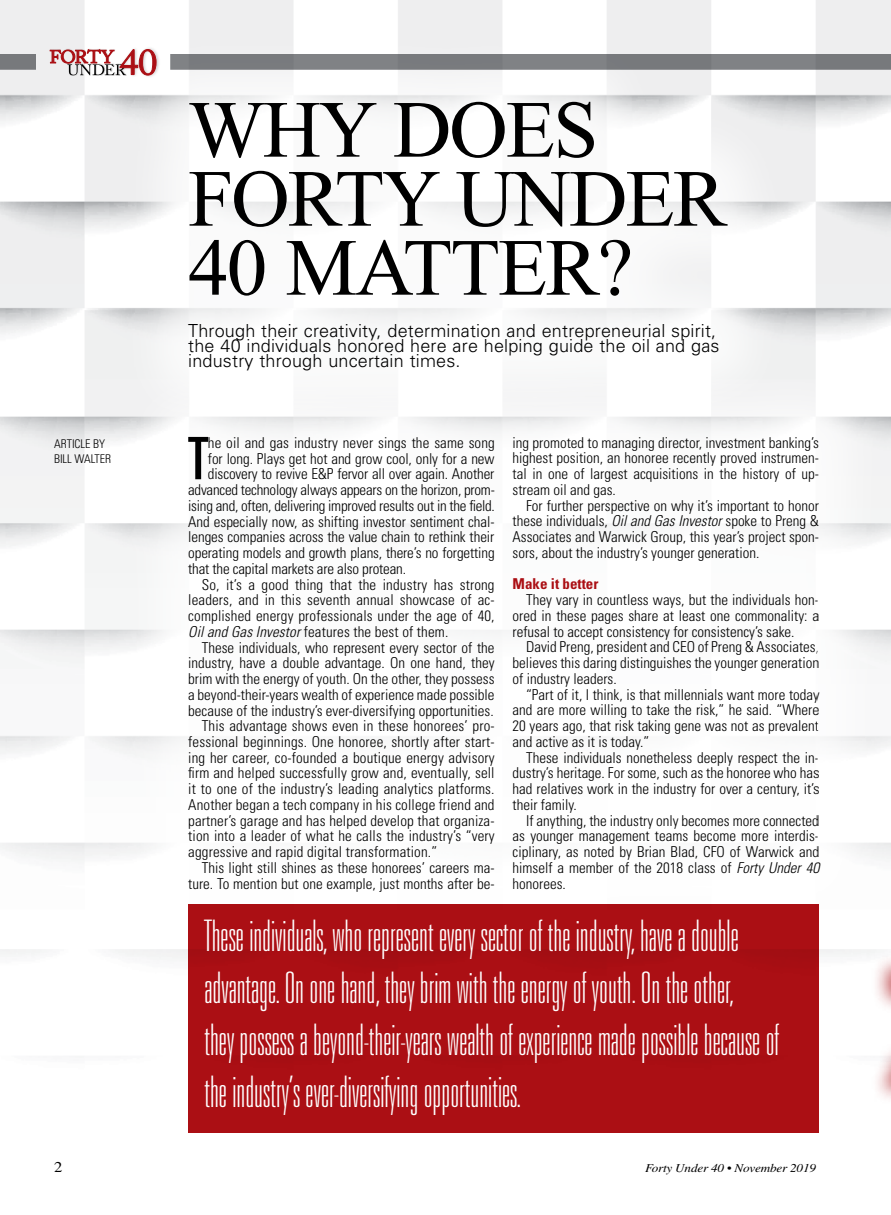
<style>
.page{position:relative;width:891px;height:1215px;background:#fff}
.page>*{position:absolute;margin:0;border:0;box-sizing:border-box;transform-origin:0 0}
.t1{font:81px/69px "Times New Roman";letter-spacing:-.025em;color:#000}
.t2{font:ultra-condensed 58.65px "Univers";color:#000}
.t3{font:100 ultra-condensed 43.5px/52.2px "Univers";color:#fff}
.t4{font:300 18px/15px "Univers";letter-spacing:.01em;color:#000}
.t5{font:300 condensed 15px/15.8px "Univers";color:#000;text-align:justify}
.t6{font:700 condensed 15px "Univers";color:#ab0f14}
.t7{font:15px "Times LT Std";color:#000;scale:1.1 1}
.t8{font:italic 12px "Times LT Std";letter-spacing:-.015em;color:#000;scale:1.1 1}
.t9{font:300 condensed 12px/15.8px "Univers";color:#000}
.s1{font-style:italic}
</style>
<div class="page">
<div style="left:871px;top:650px;width:20px;height:565px;background:#ab0f14;opacity:.7"></div>
<svg style="left:890px;top:668px;width:1px;height:547px"></svg>
<div style="left:0;top:54px;width:36px;height:16px;background:#77797c"></div>
<div style="left:170px;top:54px;width:721px;height:16px;background:#797b7e"></div>
<div style="left:67px;top:64px;width:60px;height:12px;background:#000;opacity:.21"></div>
<div style="left:118px;top:46px;width:42px;height:32px;background:#000;opacity:.21"></div>
<svg style="left:50px;top:49px;width:106px;height:26px"></svg>
<div style="left:188px;top:904px;width:631px;height:229px;background:#ab0f14"></div>
<p class="t9" style="left:54px;top:436px;width:59px">ARTICLE BY<br>BILL WALTER</p>
<h1 class="t1" style="left:188px;top:94px;width:540px">WHY DOES<br>FORTY UNDER<br>40 MATTER?</h1>
<p class="t4" style="left:188px;top:323px;width:533px">Through their creativity, determination and entrepreneurial spirit, the 40 individuals honored here are helping guide the oil and gas industry through uncertain times.</p>
<h2 class="t2" style="left:188px;top:425px;width:22px">T</h2>
<p class="t5" style="left:208px;top:435px;width:288px">he oil and gas industry never sings the same song</p>
<p class="t5" style="left:208px;top:450px;width:288px">for long. Plays get hot and grow cool, only for a new</p>
<p class="t5" style="left:208px;top:466px;width:288px">discovery to revive E&amp;P fervor all over again. Another</p>
<p class="t5" style="left:188px;top:482px;width:308px">advanced technology always appears on the horizon, prom-</p>
<p class="t5" style="left:188px;top:498px;width:308px">ising and, often, delivering improved results out in the field.</p>
<p class="t5" style="left:188px;top:513px;width:308px">And especially now, as shifting investor sentiment chal-</p>
<p class="t5" style="left:188px;top:529px;width:308px">lenges companies across the value chain to rethink their</p>
<p class="t5" style="left:188px;top:545px;width:308px">operating models and growth plans, there’s no forgetting</p>
<p class="t5" style="left:188px;top:561px;width:219px">that the capital markets are also protean.</p>
<p class="t5" style="left:202px;top:576px;width:294px">So, it’s a good thing that the industry has strong</p>
<p class="t5" style="left:188px;top:592px;width:308px">leaders, and in this seventh annual showcase of ac-</p>
<p class="t5" style="left:188px;top:608px;width:308px">complished energy professionals under the age of 40,</p>
<p class="t5" style="left:188px;top:624px;width:262px"><span class="s1">Oil and Gas Investor</span> features the best of them.</p>
<p class="t5" style="left:202px;top:639px;width:294px">These individuals, who represent every sector of the</p>
<p class="t5" style="left:188px;top:655px;width:308px">industry, have a double advantage. On one hand, they</p>
<p class="t5" style="left:188px;top:671px;width:308px">brim with the energy of youth. On the other, they possess</p>
<p class="t5" style="left:188px;top:687px;width:308px">a beyond-their-years wealth of experience made possible</p>
<p class="t5" style="left:188px;top:702px;width:307px">because of the industry’s ever-diversifying opportunities.</p>
<p class="t5" style="left:202px;top:718px;width:294px">This advantage shows even in these honorees’ pro-</p>
<p class="t5" style="left:188px;top:734px;width:308px">fessional beginnings. One honoree, shortly after start-</p>
<p class="t5" style="left:188px;top:750px;width:308px">ing her career, co-founded a boutique energy advisory</p>
<p class="t5" style="left:188px;top:765px;width:308px">firm and helped successfully grow and, eventually, sell</p>
<p class="t5" style="left:188px;top:781px;width:308px">it to one of the industry’s leading analytics platforms.</p>
<p class="t5" style="left:188px;top:797px;width:308px">Another began a tech company in his college friend and</p>
<p class="t5" style="left:188px;top:813px;width:308px">partner’s garage and has helped develop that organiza-</p>
<p class="t5" style="left:188px;top:828px;width:308px">tion into a leader of what he calls the industry’s “very</p>
<p class="t5" style="left:188px;top:844px;width:250px">aggressive and rapid digital transformation.”</p>
<p class="t5" style="left:202px;top:860px;width:294px">This light still shines as these honorees’ careers ma-</p>
<p class="t5" style="left:188px;top:876px;width:308px">ture. To mention but one example, just months after be-</p>
<p class="t5" style="left:513px;top:435px;width:308px">ing promoted to managing director, investment banking’s highest position, an honoree recently proved instrumen&shy;tal in one of largest acquisitions in the history of up&shy;stream oil and gas.</p>
<p class="t5" style="left:513px;top:498px;width:308px;text-indent:14px">For further perspective on why it’s important to honor these individuals, <span class="s1">Oil and Gas Investor</span> spoke to Preng &amp; Associates and Warwick Group, this year’s project spon&shy;sors, about the industry’s younger generation.</p>
<p class="t6" style="left:513px;top:575px;width:87px">Make it better</p>
<p class="t5" style="left:513px;top:592px;width:308px;text-indent:14px">They vary in countless ways, but the individuals hon&shy;ored in these pages share at least one commonality: a refusal to accept consistency for consistency’s sake.</p>
<p class="t5" style="left:513px;top:639px;width:308px;text-indent:14px">David Preng, president and CEO of Preng &amp; Associates, believes this daring distinguishes the younger generation of industry leaders.</p>
<p class="t5" style="left:513px;top:687px;width:308px;text-indent:14px">“Part of it, I think, is that millennials want more today and are more willing to take the risk,” he said. “Where 20 years ago, that risk taking gene was not as prevalent and active as it is today.”</p>
<p class="t5" style="left:513px;top:750px;width:308px;text-indent:14px">These individuals nonetheless deeply respect the in&shy;dustry’s heritage. For some, such as the honoree who has had relatives work in the industry for over a century, it’s their family.</p>
<p class="t5" style="left:513px;top:813px;width:308px;text-indent:14px">If anything, the industry only becomes more connected as younger management teams become more interdis&shy;ciplinary, as noted by Brian Blad, CFO of Warwick and himself a member of the 2018 class of <span class="s1">Forty Under 40 </span>honorees.</p>
<p class="t3" style="left:204px;top:910px;width:576px">These individuals, who represent every sector of the industry, have a double advantage. On one hand, they brim with the energy of youth. On the other,<br>they possess a beyond-their-years wealth of experience made possible because of the industry’s ever-diversifying opportunities.</p>
<p class="t7" style="left:54px;top:1159px;width:9px">2</p>
<p class="t8" style="left:645px;top:1162px;width:157px">Forty Under 40 • November 2019</p>
</div>
